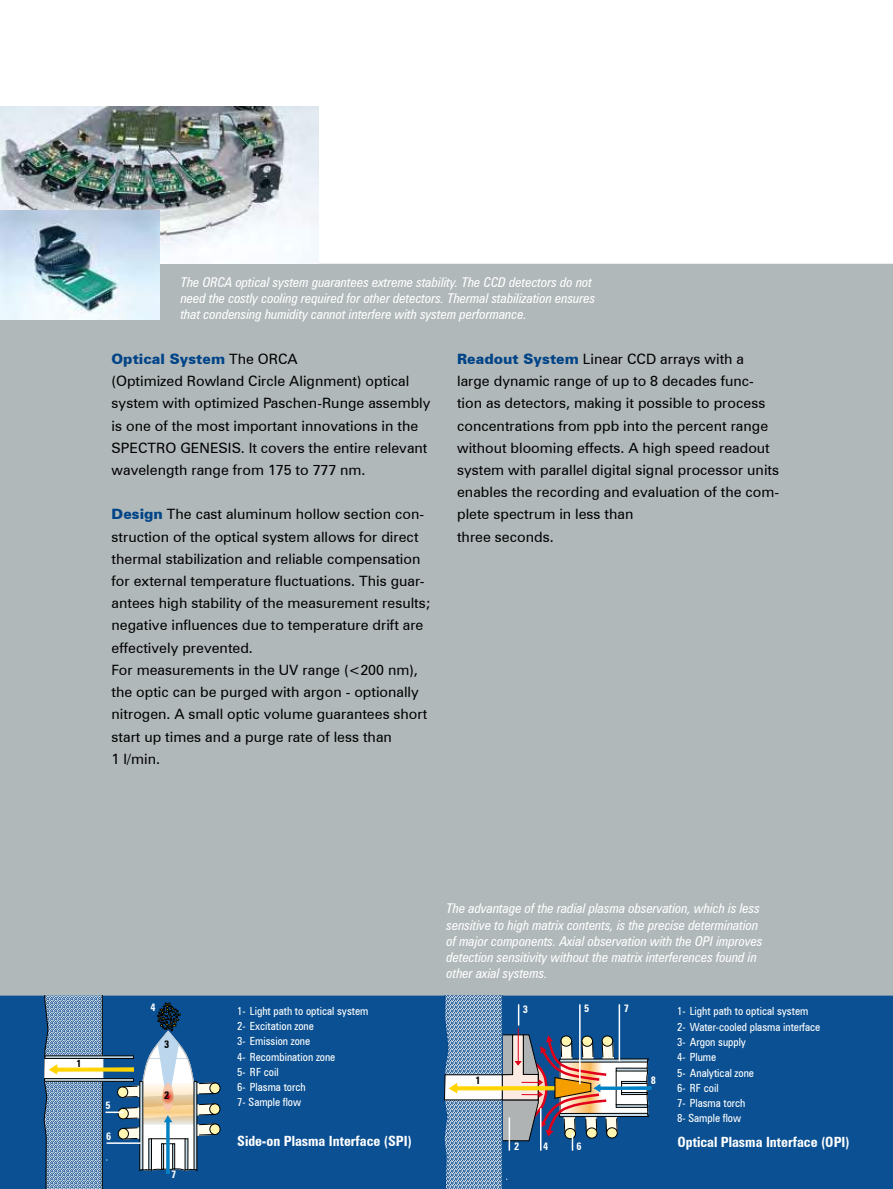
<style>
.page{position:relative;width:893px;height:1189px;background:#fff}
.page>*{position:absolute;margin:0;border:0;box-sizing:border-box;transform-origin:0 0}
.t1{font:14.25px/22.2px "Zurich BT";color:#000}
.t2{font:700 condensed 14.1px "Zurich BT";color:#fff}
.t3{font:italic condensed 13.5px/16.2px "Zurich BT";color:#fff}
.t4{font:condensed 11.25px/15.3px "Zurich BT";color:#fff}
.t5{font:700 condensed 10.5px "Zurich BT";color:#fff}
.t6{font:700 condensed 10.5px "Zurich BT";color:#000}
.t7{font:700 condensed 10.2px "Zurich BT";color:#000}
.s1{font-weight:900;color:#048}
</style>
<div class="page">
<div style="left:0;top:264px;width:893px;height:731px;background:#b1b8ba"></div>
<div style="left:0;top:995px;width:893px;height:193px;background:#0a5092"></div>
<div style="left:210px;top:1103px;width:10px;height:11px;background:#fff7b1;border-radius:50%"></div>
<div style="left:209px;top:1103px;width:11px;height:11px;border:1px solid #000;border-radius:50%"></div>
<div style="left:210px;top:1082px;width:10px;height:11px;background:#fff7b1;border-radius:50%"></div>
<div style="left:209px;top:1082px;width:11px;height:11px;border:1px solid #000;border-radius:50%"></div>
<div style="left:210px;top:1123px;width:10px;height:11px;background:#fff7b1;border-radius:50%"></div>
<div style="left:209px;top:1123px;width:11px;height:11px;border:1px solid #000;border-radius:50%"></div>
<svg style="left:44px;top:995px;width:173px;height:193px;background:#7092ae"></svg>
<hr style="left:107px;top:1142px;width:34px;height:1px;background:#fff">
<img style="left:0;top:106px;width:319px;height:158px">
<img style="left:0;top:210px;width:159px;height:109px">
<svg style="left:444px;top:995px;width:207px;height:193px;background:#6282a2"></svg>
<p class="t3" style="left:181px;top:275px;width:416px">The ORCA optical system guarantees extreme stability. The CCD detectors do not need the costly cooling required for other detectors. Thermal stabilization ensures that condensing humidity cannot interfere with system performance.</p>
<p class="t1" style="left:112px;top:349px;width:321px"><span class="s1">Optical System</span> The ORCA<br>(Optimized Rowland Circle Alignment) optical system with optimized Paschen-Runge assembly is one of the most important innovations in the SPECTRO GENESIS. It covers the entire relevant wavelength range from 175 to 777 nm.</p>
<p class="t1" style="left:112px;top:504px;width:321px"><span class="s1">Design</span> The cast aluminum hollow section con&shy;struction of the optical system allows for direct thermal stabilization and reliable compensation for external temperature fluctuations. This guar&shy;antees high stability of the measurement results; negative influences due to temperature drift are effectively prevented.<br>For measurements in the UV range (&lt;200 nm), the optic can be purged with argon - optionally nitrogen. A small optic volume guarantees short start up times and a purge rate of less than<br>1 l/min.</p>
<p class="t1" style="left:457px;top:349px;width:324px"><span class="s1">Readout System</span> Linear CCD arrays with a large dynamic range of up to 8 decades func&shy;tion as detectors, making it possible to process concentrations from ppb into the percent range without blooming effects. A high speed readout system with parallel digital signal processor units enables the recording and evaluation of the com&shy;plete spectrum in less than<br>three seconds.</p>
<p class="t7" style="left:76px;top:1059px;width:7px">1</p>
<p class="t5" style="left:105px;top:1101px;width:7px">5</p>
<p class="t5" style="left:106px;top:1132px;width:7px">6</p>
<p class="t5" style="left:150px;top:1003px;width:7px">4</p>
<p class="t6" style="left:164px;top:1040px;width:7px">3</p>
<p class="t6" style="left:164px;top:1091px;width:7px">2</p>
<p class="t5" style="left:171px;top:1170px;width:7px">7</p>
<p class="t4" style="left:237px;top:1003px;width:133px">1- Light path to optical system<br>2- Excitation zone<br>3- Emission zone<br>4- Recombination zone<br>5- RF coil<br>6- Plasma torch<br>7- Sample flow</p>
<p class="t2" style="left:237px;top:1135px;width:176px">Side-on Plasma Interface (SPI)</p>
<p class="t3" style="left:446px;top:901px;width:318px">The advantage of the radial plasma observation, which is less sensitive to high matrix contents, is the precise determination of major components. Axial observation with the OPI improves detection sensitivity without the matrix interferences found in other axial systems.</p>
<p class="t6" style="left:475px;top:1076px;width:7px">1</p>
<p class="t5" style="left:523px;top:1005px;width:7px">3</p>
<p class="t5" style="left:584px;top:1004px;width:7px">5</p>
<p class="t5" style="left:624px;top:1004px;width:7px">7</p>
<p class="t5" style="left:514px;top:1142px;width:7px">2</p>
<p class="t5" style="left:543px;top:1142px;width:7px">4</p>
<p class="t5" style="left:577px;top:1142px;width:7px">6</p>
<p class="t5" style="left:651px;top:1076px;width:7px">8</p>
<p class="t4" style="left:677px;top:1004px;width:145px">1- Light path to optical system<br>2- Water-cooled plasma interface<br>3- Argon supply<br>4- Plume<br>5- Analytical zone<br>6- RF coil<br>7- Plasma torch<br>8- Sample flow</p>
<p class="t2" style="left:678px;top:1136px;width:174px">Optical Plasma Interface (OPI)</p>
</div>
